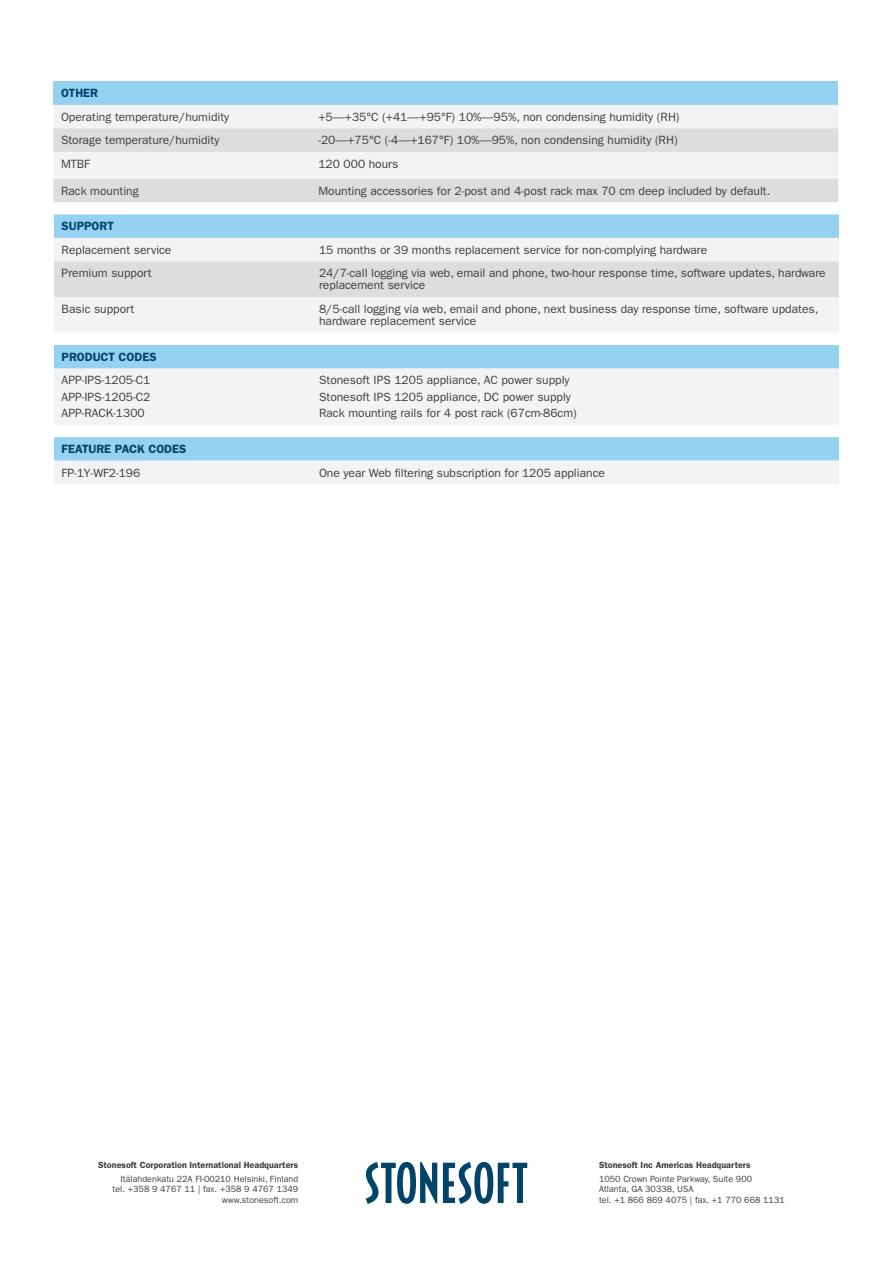
<style>
.page{position:relative;width:893px;height:1263px;background:#fff}
.page>*{position:absolute;margin:0;border:0;box-sizing:border-box;transform-origin:0 0}
.Alaotsikko{font:12px/12px "ITC Franklin Gothic Std";color:#3e3e3f}
.Alaotsikko-2{font:600 12px "ITC Franklin Gothic Std";color:#00446a}
.Alaotsikko-3{font:9px "ITC Franklin Gothic Std";color:#3e3e3f}
.Alaotsikko-4{font:600 9px "ITC Franklin Gothic Std";color:#3e3e3f}
</style>
<div class="page">
<svg style="left:366px;top:1162px;width:71px;height:42px"></svg>
<svg style="left:443px;top:1162px;width:84px;height:42px"></svg>
<svg style="left:54px;top:214px;width:785px;height:24px;background:#97d2f2"></svg>
<svg style="left:54px;top:238px;width:785px;height:246px;fill:#f3f3f5"></svg>
<div style="left:54px;top:261px;width:785px;height:36px;background:#ddddde"></div>
<div style="left:53px;top:81px;width:785px;height:24px;background:#95d2f2"></div>
<div style="left:54px;top:105px;width:784px;height:23px;background:#f3f3f5"></div>
<svg style="left:53px;top:128px;width:785px;height:74px;fill:#ddddde"></svg>
<p class="Alaotsikko-2" style="left:61px;top:86px;width:39px">OTHER</p>
<p class="Alaotsikko" style="left:61px;top:111px;width:170px">Operating temperature/humidity</p>
<p class="Alaotsikko" style="left:318px;top:111px;width:363px">+5—+35°C (+41—+95°F) 10%—95%, non condensing humidity (RH)</p>
<p class="Alaotsikko" style="left:61px;top:134px;width:160px">Storage temperature/humidity</p>
<p class="Alaotsikko" style="left:318px;top:134px;width:361px">-20—+75°C (-4—+167°F) 10%—95%, non condensing humidity (RH)</p>
<p class="Alaotsikko" style="left:61px;top:158px;width:31px">MTBF</p>
<p class="Alaotsikko" style="left:318px;top:158px;width:82px">120 000 hours</p>
<p class="Alaotsikko" style="left:61px;top:185px;width:79px">Rack mounting</p>
<p class="Alaotsikko" style="left:318px;top:185px;width:453px">Mounting accessories for 2-post and 4-post rack max 70 cm deep included by default.</p>
<p class="Alaotsikko-2" style="left:62px;top:219px;width:54px">SUPPORT</p>
<p class="Alaotsikko" style="left:62px;top:244px;width:111px">Replacement service</p>
<p class="Alaotsikko" style="left:319px;top:244px;width:390px">15 months or 39 months replacement service for non-complying hardware</p>
<p class="Alaotsikko" style="left:62px;top:267px;width:92px">Premium support</p>
<p class="Alaotsikko" style="left:319px;top:267px;width:508px">24/7-call logging via web, email and phone, two-hour response time, software updates, hardware replacement service</p>
<p class="Alaotsikko" style="left:62px;top:303px;width:74px">Basic support</p>
<p class="Alaotsikko" style="left:319px;top:303px;width:501px">8/5-call logging via web, email and phone, next business day response time, software updates, hardware replacement service</p>
<p class="Alaotsikko-2" style="left:62px;top:350px;width:96px">PRODUCT CODES</p>
<p class="Alaotsikko" style="left:62px;top:374px;width:90px">APP-IPS-1205-C1</p>
<p class="Alaotsikko" style="left:62px;top:391px;width:90px">APP-IPS-1205-C2</p>
<p class="Alaotsikko" style="left:62px;top:407px;width:85px">APP-RACK-1300</p>
<p class="Alaotsikko" style="left:319px;top:374px;width:252px">Stonesoft IPS 1205 appliance, AC power supply</p>
<p class="Alaotsikko" style="left:319px;top:391px;width:253px">Stonesoft IPS 1205 appliance, DC power supply</p>
<p class="Alaotsikko" style="left:319px;top:407px;width:259px">Rack mounting rails for 4 post rack (67cm-86cm)</p>
<p class="Alaotsikko-2" style="left:62px;top:442px;width:126px">FEATURE PACK CODES</p>
<p class="Alaotsikko" style="left:62px;top:467px;width:80px">FP-1Y-WF2-196</p>
<p class="Alaotsikko" style="left:319px;top:467px;width:287px">One year Web filtering subscription for 1205 appliance</p>
<p class="Alaotsikko-4" style="left:98px;top:1160px;width:202px">Stonesoft Corporation International Headquarters</p>
<p class="Alaotsikko-3" style="left:120px;top:1173px;width:179px">Itälahdenkatu 22A FI-00210 Helsinki, Finland</p>
<p class="Alaotsikko-3" style="left:113px;top:1184px;width:187px">tel. +358 9 4767 11 | fax. +358 9 4767 1349</p>
<p class="Alaotsikko-3" style="left:222px;top:1195px;width:78px">www.stonesoft.com</p>
<p class="Alaotsikko-4" style="left:599px;top:1160px;width:153px">Stonesoft Inc Americas Headquarters</p>
<p class="Alaotsikko-3" style="left:599px;top:1173px;width:155px">1050 Crown Pointe Parkway, Suite 900</p>
<p class="Alaotsikko-3" style="left:599px;top:1184px;width:96px">Atlanta, GA 30338, USA</p>
<p class="Alaotsikko-3" style="left:599px;top:1195px;width:187px">tel. +1 866 869 4075 | fax. +1 770 668 1131</p>
</div>
